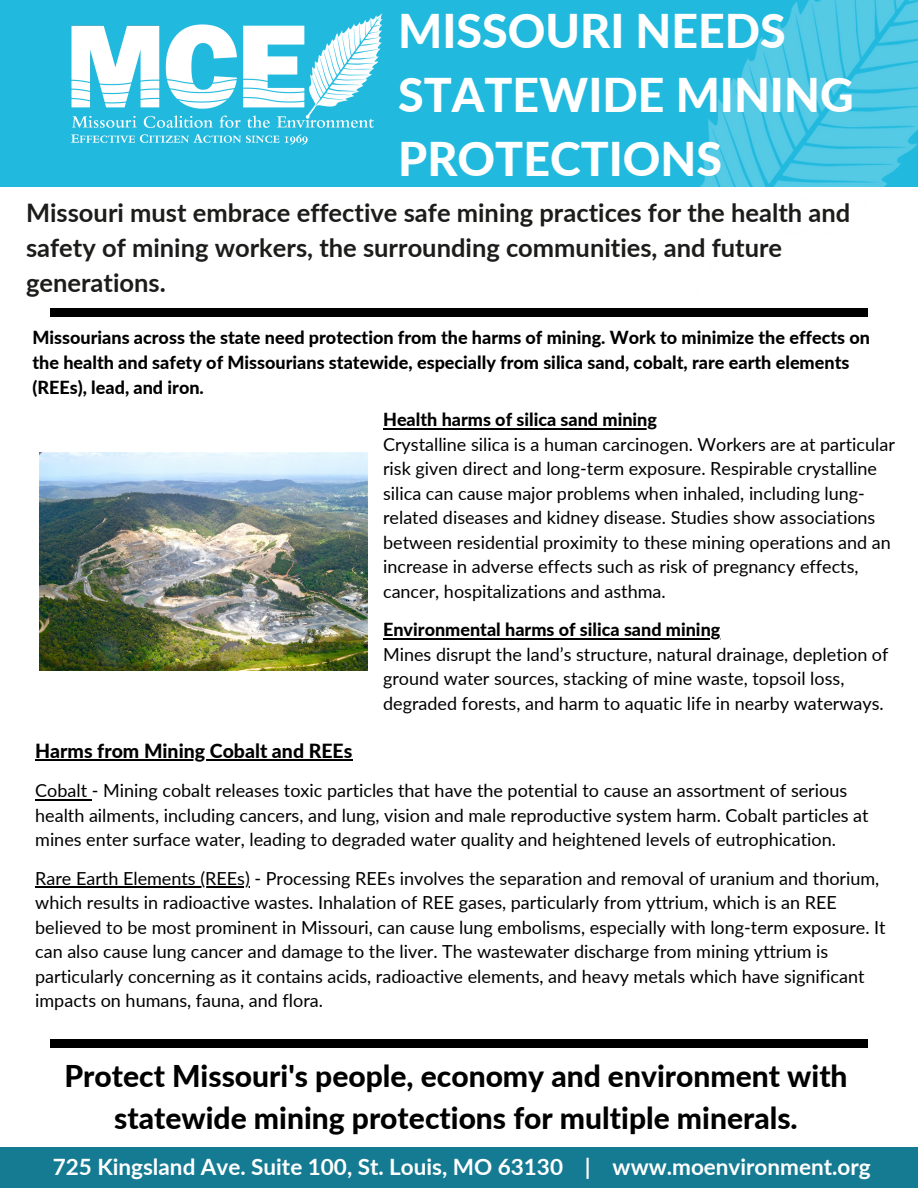
<style>
.page{position:relative;width:918px;height:1188px;background:#fff}
.page>*{position:absolute;margin:0;border:0;box-sizing:border-box;transform-origin:0 0}
.t1{font:800 46.5px/64.2px "Lato";color:#fff}
.t2{font:800 30px/41.7px "Lato";color:#000;text-align:center}
.t3{font:700 25.5px/34.8px "Lato";color:#1c1c1b}
.t4{font:700 22.5px "Lato";color:#fff}
.t5{font:800 19.5px "Lato";color:#000}
.t6{font:18px/24.5px "Lato";color:#000}
.t7{font:800 18px/24.8px "Lato";color:#000}
</style>
<div class="page">
<div style="left:0;top:0;width:918px;height:186px;background:#21bade"></div>
<img style="left:695px;top:0;width:223px;height:187px">
<img style="left:71px;top:13px;width:312px;height:132px">
<div style="left:0;top:1147px;width:918px;height:41px;background:#157b93"></div>
<div style="left:51px;top:308px;width:817px;height:9px;background:#000"></div>
<div style="left:51px;top:1039px;width:817px;height:9px;background:#000"></div>
<img style="left:39px;top:453px;width:329px;height:218px">
<hr style="left:383px;top:428px;width:274px;height:2px;background:#000">
<hr style="left:383px;top:638px;width:337px;height:2px;background:#000">
<hr style="left:35px;top:799px;width:57px;height:2px;background:#000">
<hr style="left:35px;top:886px;width:215px;height:2px;background:#000">
<hr style="left:35px;top:759px;width:317px;height:1px;background:#000">
<h1 class="t1" style="left:398px;top:-2px;width:457px">MISSOURI NEEDS<br>STATEWIDE MINING<br>PROTECTIONS</h1>
<h3 class="t3" style="left:26px;top:194px;width:826px">Missouri must embrace effective safe mining practices for the health and safety of mining workers, the surrounding communities, and future generations.</h3>
<p class="t7" style="left:32px;top:325px;width:839px">Missourians across the state need protection from the harms of mining. Work to minimize the effects on the health and safety of Missourians statewide, especially from silica sand, cobalt, rare earth elements (REEs), lead, and iron.</p>
<p class="t5" style="left:35px;top:739px;width:319px">Harms from Mining Cobalt and REEs</p>
<p class="t7" style="left:383px;top:407px;width:275px">Health harms of silica sand mining</p>
<p class="t6" style="left:383px;top:432px;width:513px">Crystalline silica is a human carcinogen. Workers are at particular risk given direct and long-term exposure. Respirable crystalline silica can cause major problems when inhaled, including lung&shy;related diseases and kidney disease. Studies show associations between residential proximity to these mining operations and an increase in adverse effects such as risk of pregnancy effects, cancer, hospitalizations and asthma.</p>
<p class="t7" style="left:383px;top:617px;width:339px">Environmental harms of silica sand mining</p>
<p class="t6" style="left:383px;top:642px;width:507px">Mines disrupt the land’s structure, natural drainage, depletion of ground water sources, stacking of mine waste, topsoil loss, degraded forests, and harm to aquatic life in nearby waterways.</p>
<p class="t6" style="left:35px;top:778px;width:835px">Cobalt - Mining cobalt releases toxic particles that have the potential to cause an assortment of serious health ailments, including cancers, and lung, vision and male reproductive system harm. Cobalt particles at mines enter surface water, leading to degraded water quality and heightened levels of eutrophication.</p>
<p class="t6" style="left:35px;top:866px;width:852px">Rare Earth Elements (REEs) - Processing REEs involves the separation and removal of uranium and thorium, which results in radioactive wastes. Inhalation of REE gases, particularly from yttrium, which is an REE believed to be most prominent in Missouri, can cause lung embolisms, especially with long-term exposure. It can also cause lung cancer and damage to the liver. The wastewater discharge from mining yttrium is particularly concerning as it contains acids, radioactive elements, and heavy metals which have significant impacts on humans, fauna, and flora.</p>
<h2 class="t2" style="left:64px;top:1055px;width:785px">Protect Missouri's people, economy and environment with statewide mining protections for multiple minerals.</h2>
<p class="t4" style="left:53px;top:1153px;width:819px">725 Kingsland Ave. Suite 100, St. Louis, MO 63130 | www.moenvironment.org</p>
</div>
